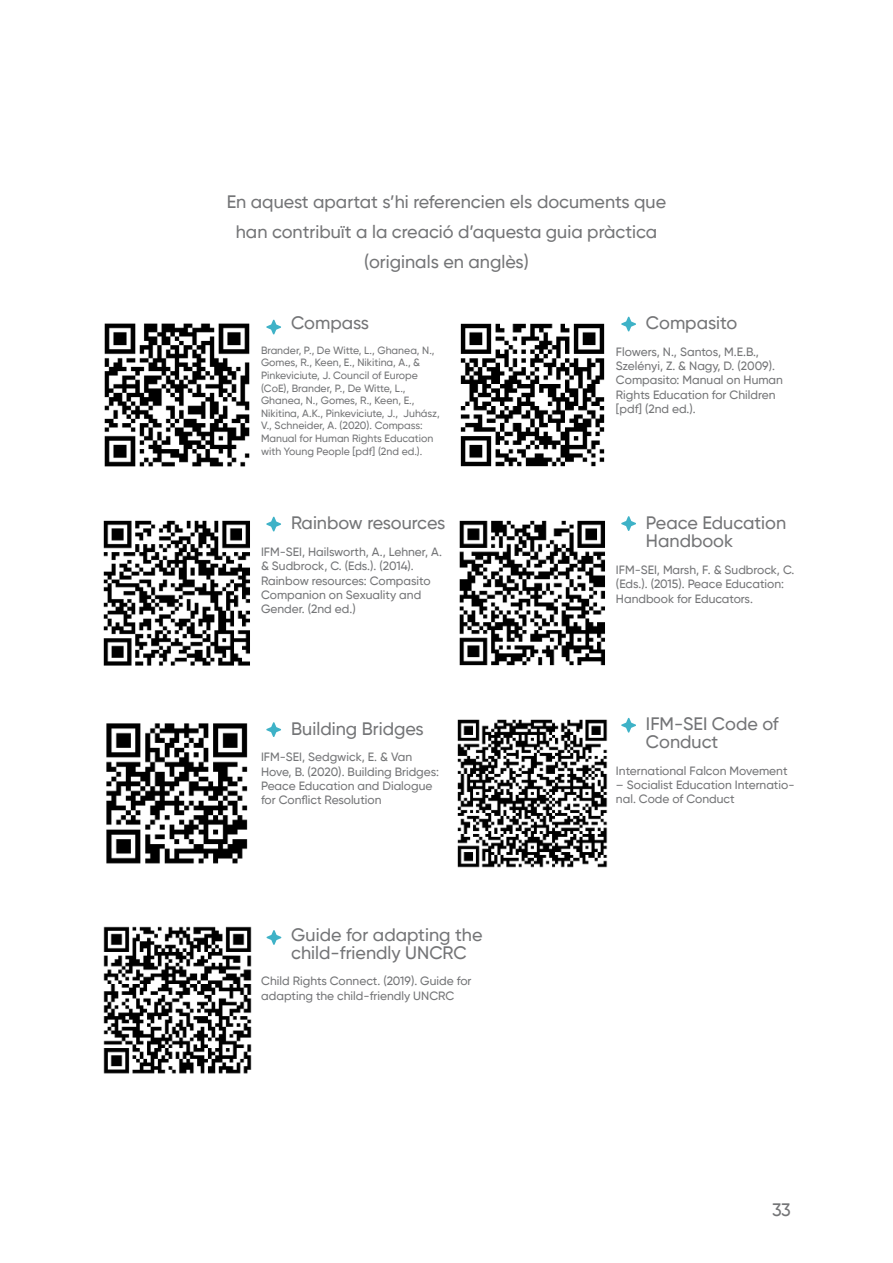
<style>
.page{position:relative;width:893px;height:1263px;background:#fff}
.page>*{position:absolute;margin:0;border:0;box-sizing:border-box;transform-origin:0 0}
.t1{font:500 18px/18px "Gilroy";color:#747577}
.t2{font:500 12px/14.4px "Gilroy";color:#747577}
.t3{font:500 10.5px/12.6px "Gilroy";color:#747577}
</style>
<div class="page">
<img style="left:104px;top:323px;width:146px;height:144px">
<img style="left:460px;top:323px;width:145px;height:144px">
<img style="left:103px;top:520px;width:147px;height:146px">
<img style="left:459px;top:520px;width:146px;height:146px">
<img style="left:106px;top:723px;width:142px;height:141px">
<img style="left:457px;top:719px;width:151px;height:149px">
<svg style="left:266px;top:319px;width:15px;height:16px"></svg>
<svg style="left:266px;top:516px;width:15px;height:16px"></svg>
<svg style="left:266px;top:722px;width:15px;height:15px"></svg>
<img style="left:103px;top:926px;width:149px;height:148px">
<svg style="left:266px;top:930px;width:16px;height:15px"></svg>
<svg style="left:621px;top:316px;width:15px;height:16px"></svg>
<svg style="left:621px;top:516px;width:15px;height:15px"></svg>
<svg style="left:621px;top:718px;width:15px;height:15px"></svg>
<h1 class="t1" style="left:227px;top:187px;width:441px;line-height:30px;text-align:center">En aquest apartat s’hi referencien els documents que han contribuït a la creació d’aquesta guia pràctica (originals en anglès)</h1>
<h1 class="t1" style="left:291px;top:314px;width:80px">Compass</h1>
<p class="t3" style="left:261px;top:344px;width:180px">Brander, P., De Witte, L., Ghanea, N., Gomes, R., Keen, E., Nikitina, A., &amp; Pinkeviciute, J. Council of Europe (CoE), Brander, P., De Witte, L., Ghanea, N., Gomes, R., Keen, E., Nikitina, A.K., Pinkeviciute, J., Juhász, V., Schneider, A. (2020). Compass:<br>Manual for Human Rights Education with Young People [pdf] (2nd ed.).</p>
<h1 class="t1" style="left:291px;top:514px;width:156px">Rainbow resources</h1>
<p class="t2" style="left:261px;top:544px;width:182px">IFM-SEI, Hailsworth, A., Lehner, A. &amp; Sudbrock, C. (Eds.). (2014).<br>Rainbow resources: Compasito<br>Companion on Sexuality and<br>Gender. (2nd ed.)</p>
<h1 class="t1" style="left:291px;top:720px;width:134px">Building Bridges</h1>
<p class="t2" style="left:261px;top:750px;width:179px">IFM-SEI, Sedgwick, E. &amp; Van<br>Hove, B. (2020). Building Bridges:<br>Peace Education and Dialogue for Conflict Resolution</p>
<h1 class="t1" style="left:291px;top:926px;width:193px">Guide for adapting the child-friendly UNCRC</h1>
<p class="t2" style="left:261px;top:974px;width:212px">Child Rights Connect. (2019). Guide for adapting the child-friendly UNCRC</p>
<h1 class="t1" style="left:646px;top:314px;width:93px">Compasito</h1>
<p class="t2" style="left:616px;top:344px;width:169px">Flowers, N., Santos, M.E.B.,<br>Szelényi, Z. &amp; Nagy, D. (2009).<br>Compasito: Manual on Human<br>Rights Education for Children [pdf] (2nd ed.).</p>
<h1 class="t1" style="left:646px;top:514px;width:142px">Peace Education<br>Handbook</h1>
<p class="t2" style="left:616px;top:562px;width:180px">IFM-SEI, Marsh, F. &amp; Sudbrock, C. (Eds.). (2015). Peace Education:<br>Handbook for Educators.</p>
<h1 class="t1" style="left:646px;top:715px;width:134px">IFM-SEI Code of<br>Conduct</h1>
<p class="t2" style="left:616px;top:763px;width:173px">International Falcon Movement</p>
<p class="t2" style="left:616px;top:778px;width:180px">– Socialist Education Internatio&shy;nal. Code of Conduct</p>
<h1 class="t1" style="left:772px;top:1200px;width:20px">33</h1>
</div>
